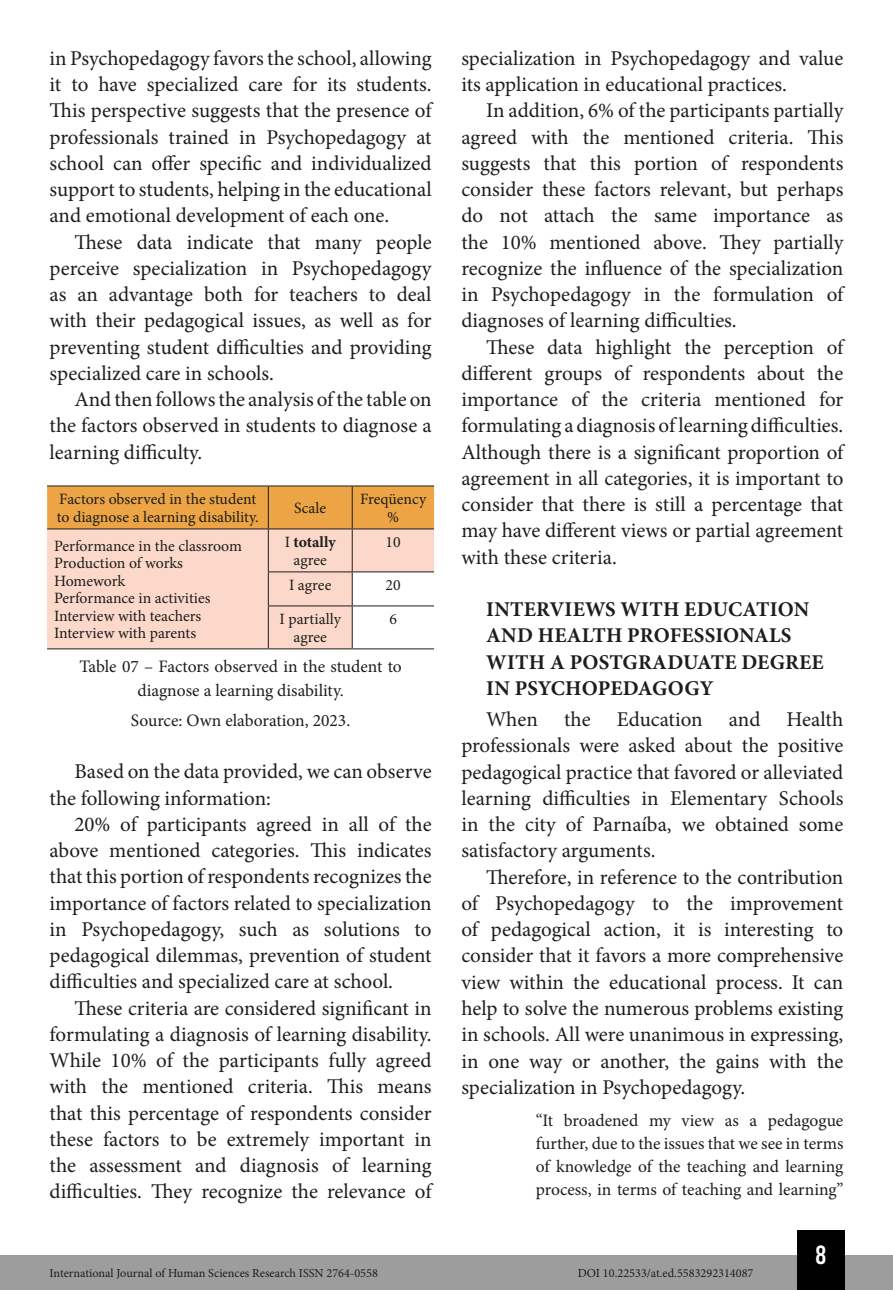
<style>
.page{position:relative;width:893px;height:1290px;background:#fff}
.page>*{position:absolute;margin:0;border:0;box-sizing:border-box;transform-origin:0 0}
.t1{font:26.25px "Bebas Kai";color:#fff}
.t2{font:21px/26.2px "Minion Pro";color:#1d1d1b;text-align:justify}
.t3{font:700 21px/26.2px "Minion Pro";letter-spacing:.01em;color:#1d1d1b}
.t4{font:17.5px/22.8px "Minion Pro";color:#1d1d1b;text-align:center}
.t5{font:15.75px/17.5px "Minion Pro";color:#1d1d1b}
.t6{font:700 15.75px/17.5px "Minion Pro";color:#1d1d1b;text-align:center}
.t7{font:12.25px "Minion Pro";color:#1d1d1b}
.s1{font-weight:400}
</style>
<div class="page">
<div style="left:0;top:1255px;width:893px;height:35px;background:#9d9d9d"></div>
<div style="left:797px;top:1230px;width:48px;height:60px;background:#000"></div>
<div style="left:47px;top:486px;width:387px;height:42px;background:#eca444"></div>
<svg style="left:47px;top:529px;width:387px;height:119px;background:#f9dccf"></svg>
<hr style="left:47px;top:485px;width:221px;height:1px;background:#1d1d1b">
<hr style="left:268px;top:485px;width:84px;height:1px;background:#1d1d1b">
<hr style="left:268px;top:486px;width:1px;height:42px;background:#1d1d1b">
<hr style="left:352px;top:485px;width:82px;height:1px;background:#1d1d1b">
<hr style="left:352px;top:486px;width:1px;height:42px;background:#1d1d1b">
<hr style="left:47px;top:528px;width:221px;height:1px;background:#1d1d1b">
<hr style="left:47px;top:648px;width:221px;height:1px;background:#1d1d1b">
<hr style="left:268px;top:528px;width:84px;height:1px;background:#1d1d1b">
<hr style="left:268px;top:529px;width:1px;height:42px;background:#1d1d1b">
<hr style="left:352px;top:528px;width:82px;height:1px;background:#1d1d1b">
<hr style="left:352px;top:529px;width:1px;height:42px;background:#1d1d1b">
<hr style="left:268px;top:571px;width:84px;height:1px;background:#1d1d1b">
<hr style="left:268px;top:572px;width:1px;height:33px;background:#1d1d1b">
<hr style="left:352px;top:571px;width:82px;height:1px;background:#1d1d1b">
<hr style="left:352px;top:572px;width:1px;height:33px;background:#1d1d1b">
<hr style="left:268px;top:605px;width:84px;height:1px;background:#1d1d1b">
<hr style="left:268px;top:606px;width:1px;height:42px;background:#1d1d1b">
<hr style="left:352px;top:605px;width:82px;height:1px;background:#1d1d1b">
<hr style="left:352px;top:606px;width:1px;height:42px;background:#1d1d1b">
<hr style="left:268px;top:648px;width:84px;height:1px;background:#1d1d1b">
<hr style="left:352px;top:648px;width:82px;height:1px;background:#1d1d1b">
<p class="t2" style="left:50px;top:45px;width:384px">in Psychopedagogy favors the school, allowing it to have specialized care for its students.<br>This perspective suggests that the presence of professionals trained in Psychopedagogy at school can offer specific and individualized support to students, helping in the educational and emotional development of each one.</p>
<p class="t2" style="left:50px;top:229px;width:383px;text-indent:25px">These data indicate that many people perceive specialization in Psychopedagogy as an advantage both for teachers to deal with their pedagogical issues, as well as for preventing student difficulties and providing specialized care in schools.</p>
<p class="t2" style="left:50px;top:386px;width:383px;text-indent:25px">And then follows the analysis of the table on the factors observed in students to diagnose a learning difficulty.</p>
<p class="t5" style="left:57px;top:491px;width:203px">Factors observed in the student to diagnose a learning disability.</p>
<p class="t5" style="left:294px;top:499px;width:34px">Scale</p>
<p class="t5" style="left:360px;top:491px;width:68px;text-align:center">Freqüency %</p>
<p class="t5" style="left:54px;top:537px;width:189px">Performance in the classroom<br>Production of works<br>Homework<br>Performance in activities<br>Interview with teachers<br>Interview with parents</p>
<p class="t6" style="left:285px;top:533px;width:53px"><span class="s1">I</span> totally <span class="s1">agree</span></p>
<p class="t5" style="left:386px;top:534px;width:17px">10</p>
<p class="t5" style="left:289px;top:577px;width:44px">I agree</p>
<p class="t5" style="left:386px;top:577px;width:17px">20</p>
<p class="t5" style="left:280px;top:611px;width:63px;text-align:center">I partially agree</p>
<p class="t5" style="left:389px;top:611px;width:9px">6</p>
<p class="t4" style="left:79px;top:654px;width:324px;line-height:24.5px">Table 07 – Factors observed in the student to diagnose a learning disability.</p>
<p class="t4" style="left:131px;top:709px;width:221px">Source: Own elaboration, 2023.</p>
<p class="t2" style="left:50px;top:758px;width:383px;text-indent:25px">Based on the data provided, we can observe the following information:</p>
<p class="t2" style="left:50px;top:811px;width:384px;text-indent:25px">20% of participants agreed in all of the above mentioned categories. This indicates that this portion of respondents recognizes the importance of factors related to specialization in Psychopedagogy, such as solutions to pedagogical dilemmas, prevention of student difficulties and specialized care at school.</p>
<p class="t2" style="left:50px;top:995px;width:384px;text-indent:25px">These criteria are considered significant in formulating a diagnosis of learning disability.<br>While 10% of the participants fully agreed with the mentioned criteria. This means that this percentage of respondents consider these factors to be extremely important in the assessment and diagnosis of learning difficulties. They recognize the relevance of</p>
<p class="t2" style="left:461px;top:45px;width:383px">specialization in Psychopedagogy and value its application in educational practices.</p>
<p class="t2" style="left:461px;top:98px;width:384px;text-indent:25px">In addition, 6% of the participants partially agreed with the mentioned criteria. This suggests that this portion of respondents consider these factors relevant, but perhaps do not attach the same importance as the 10% mentioned above. They partially recognize the influence of the specialization in Psychopedagogy in the formulation of diagnoses of learning difficulties.</p>
<p class="t2" style="left:461px;top:334px;width:384px;text-indent:25px">These data highlight the perception of different groups of respondents about the importance of the criteria mentioned for formulating a diagnosis of learning difficulties.<br>Although there is a significant proportion of agreement in all categories, it is important to consider that there is still a percentage that may have different views or partial agreement with these criteria.</p>
<p class="t3" style="left:486px;top:596px;width:339px">INTERVIEWS WITH EDUCATION<br>AND HEALTH PROFESSIONALS<br>WITH A POSTGRADUATE DEGREE<br>IN PSYCHOPEDAGOGY</p>
<p class="t2" style="left:461px;top:706px;width:383px;text-indent:25px">When the Education and Health professionals were asked about the positive pedagogical practice that favored or alleviated learning difficulties in Elementary Schools in the city of Parnaíba, we obtained some satisfactory arguments.</p>
<p class="t2" style="left:461px;top:864px;width:384px;text-indent:25px">Therefore, in reference to the contribution of Psychopedagogy to the improvement of pedagogical action, it is interesting to consider that it favors a more comprehensive view within the educational process. It can help to solve the numerous problems existing in schools. All were unanimous in expressing, in one way or another, the gains with the specialization in Psychopedagogy.</p>
<p class="t4" style="left:536px;top:1109px;width:309px;text-align:justify">“It broadened my view as a pedagogue further, due to the issues that we see in terms of knowledge of the teaching and learning process, in terms of teaching and learning”</p>
<p class="t1" style="left:816px;top:1241px;width:12px">8</p>
<p class="t7" style="left:50px;top:1265px;width:330px">International Journal of Human Sciences Research ISSN 2764-0558</p>
<p class="t7" style="left:578px;top:1265px;width:177px">DOI 10.22533/at.ed.5583292314087</p>
</div>
